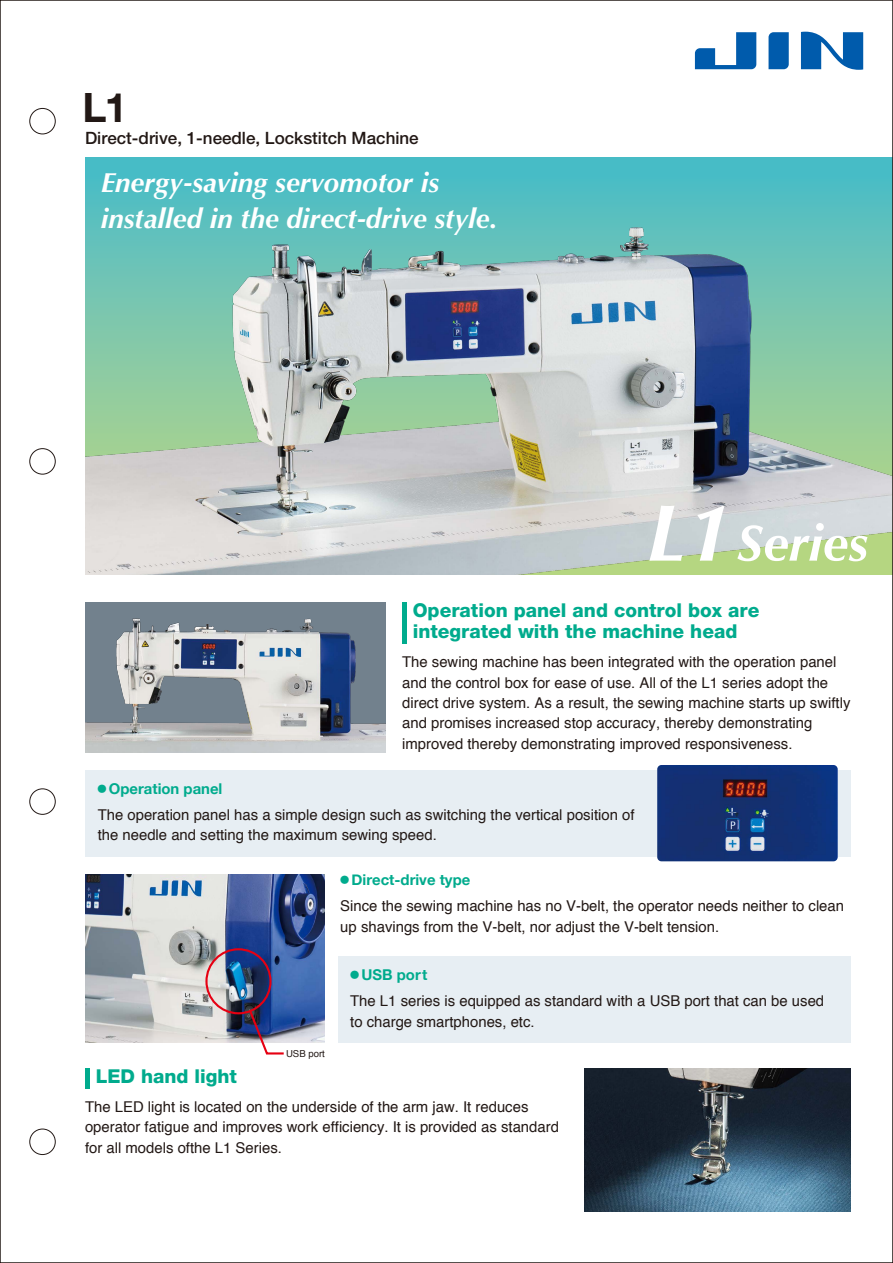
<style>
.page{position:relative;width:893px;height:1263px;background:#fff}
.page>*{position:absolute;margin:0;border:0;box-sizing:border-box;transform-origin:0 0}
.t1{font:italic 700 51px "Optima";color:#fff}
.t2{font:700 40.65px "Helvetica Neue";color:#221815}
.t3{font:italic 700 27.6px/36.2px "Optima";color:#fff}
.t4{font:800 19.2px/21.3px "Helvetica Neue";color:#00ab8d}
.t5{font:500 16.95px "Helvetica Neue";color:#221815}
.t6{font:14.85px/20.4px "Helvetica";color:#221815}
.t7{font:700 14.85px "Helvetica Neue";color:#00ab8d}
.t8{font:9.6px "Helvetica";color:#221815}
.s1{font-size:80.85px}
.s2{font-family:"Koz Go Pr 6 N";font-weight:400;font-size:13.8px}
</style>
<div class="page">
<img style="left:85px;top:157px;width:805px;height:417px">
<div style="left:85px;top:770px;width:765px;height:86px;background:#e7eef3"></div>
<img style="left:85px;top:602px;width:300px;height:150px">
<svg style="left:695px;top:32px;width:61px;height:37px"></svg>
<svg style="left:768px;top:32px;width:21px;height:37px"></svg>
<svg style="left:801px;top:32px;width:62px;height:38px"></svg>
<hr style="left:402px;top:602px;width:4px;height:41px;background:#00ab8d">
<hr style="left:85px;top:1068px;width:4px;height:20px;background:#00ab8d">
<img style="left:585px;top:1068px;width:265px;height:144px">
<div style="left:338px;top:956px;width:512px;height:86px;background:#e7eef3"></div>
<img style="left:85px;top:874px;width:240px;height:168px">
<div style="left:205px;top:948px;width:67px;height:66px;border:2px solid #e60012;border-radius:50%"></div>
<svg style="left:247px;top:1008px;width:39px;height:47px"></svg>
<img style="left:657px;top:765px;width:181px;height:96px">
<div style="left:29px;top:1129px;width:27px;height:26px;border:1px solid #221815;border-radius:50%"></div>
<div style="left:29px;top:788px;width:27px;height:27px;border:1px solid #221815;border-radius:50%"></div>
<div style="left:29px;top:448px;width:27px;height:26px;border:1px solid #221815;border-radius:50%"></div>
<div style="left:29px;top:108px;width:27px;height:26px;border:1px solid #221815;border-radius:50%"></div>
<h2 class="t2" style="left:83px;top:83px;width:47px">L1</h2>
<p class="t5" style="left:85px;top:128px;width:335px">Direct-drive, 1-needle, Lockstitch Machine</p>
<h3 class="t3" style="left:101px;top:165px;width:398px">Energy-saving servomotor is installed in the direct-drive style.</h3>
<h1 class="t1" style="left:646px;top:513px;width:223px"><span class="s1">L1</span>Series</h1>
<p class="t4" style="left:413px;top:599px;width:348px">Operation panel and control box are integrated with the machine head</p>
<p class="t7" style="left:95px;top:777px;width:129px"><span class="s2">●</span>Operation panel</p>
<p class="t6" style="left:402px;top:652px;width:450px">The sewing machine has been integrated with the operation panel and the control box for ease of use. All of the L1 series adopt the direct drive system. As a result, the sewing machine starts up swiftly and promises increased stop accuracy, thereby demonstrating improved thereby demonstrating improved responsiveness.</p>
<p class="t6" style="left:98px;top:805px;width:538px">The operation panel has a simple design such as switching the vertical position of the needle and setting the maximum sewing speed.</p>
<p class="t7" style="left:338px;top:868px;width:134px"><span class="s2">●</span>Direct-drive type</p>
<p class="t6" style="left:340px;top:896px;width:505px">Since the sewing machine has no V-belt, the operator needs neither to clean up shavings from the V-belt, nor adjust the V-belt tension.</p>
<p class="t7" style="left:348px;top:963px;width:81px"><span class="s2">●</span>USB port</p>
<p class="t8" style="left:286px;top:1046px;width:40px">USB port</p>
<p class="t6" style="left:350px;top:991px;width:475px">The L1 series is equipped as standard with a USB port that can be used to charge smartphones, etc.</p>
<p class="t4" style="left:96px;top:1066px;width:143px">LED hand light</p>
<p class="t6" style="left:85px;top:1097px;width:475px">The LED light is located on the underside of the arm jaw. It reduces operator fatigue and improves work efficiency. It is provided as standard for all models ofthe L1 Series.</p>
</div>
